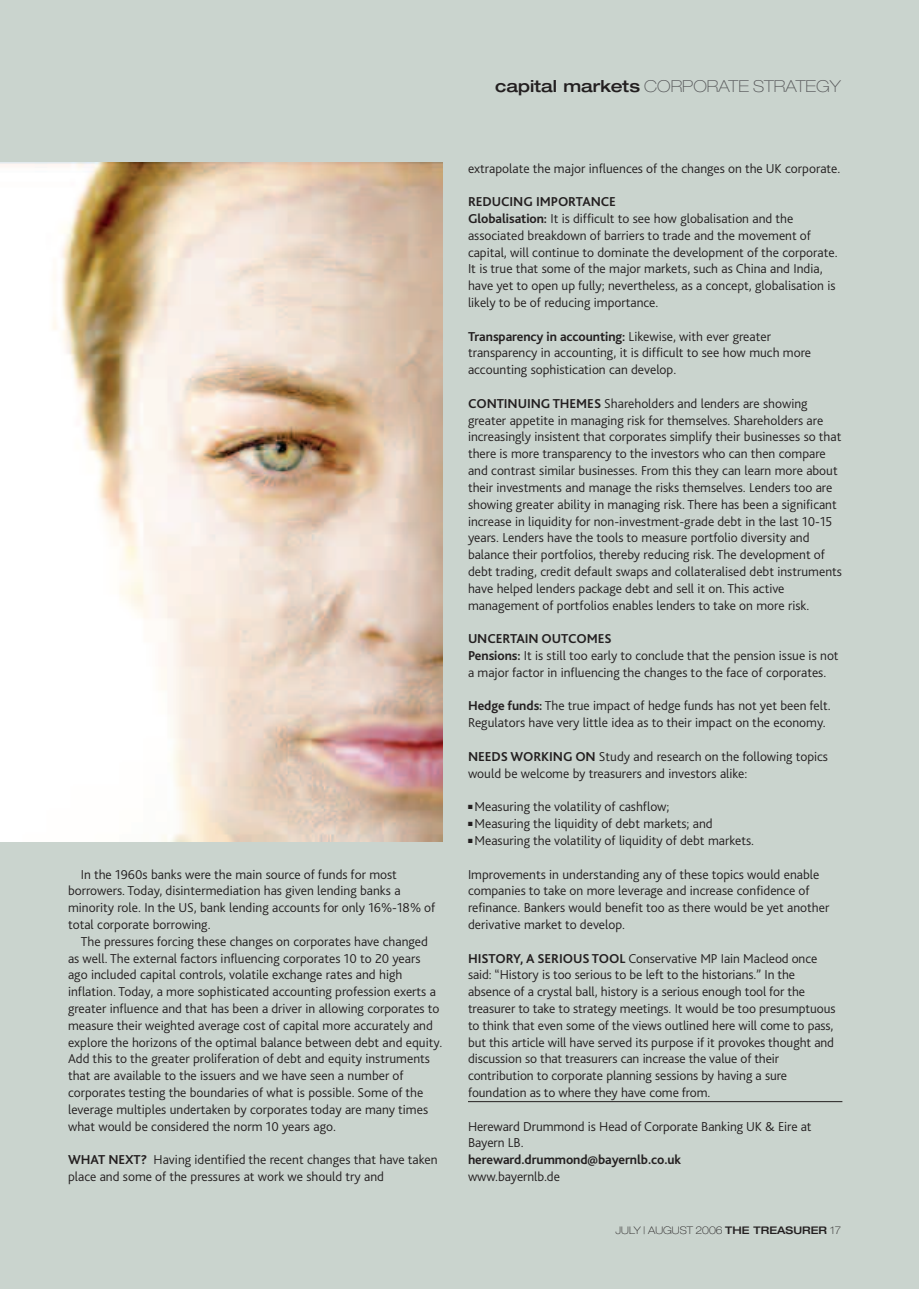
<style>
.page{position:relative;width:919px;height:1289px;background:#fff}
.page>*{position:absolute;margin:0;border:0;box-sizing:border-box;transform-origin:0 0}
.t1{font:100 expanded 16.5px "Helvetica Neue";color:#57585a}
.t2{font:300 13.5px/16.8px "Bliss 2";color:#231f20}
.t3{font:700 13.5px "Bliss 2";letter-spacing:-.005em;color:#231f20}
.t4{font:100 expanded 10.5px "Helvetica Neue";color:#231f20}
.s1{font-weight:500;color:#231f20}
.s2{font-weight:700}
.s3{font-weight:500}
</style>
<div class="page">
<div style="left:0;top:0;width:918px;height:1288px;background:#cad4ce"></div>
<hr style="left:468px;top:1101px;width:374px;height:1px;background:#231f20">
<img style="left:0;top:163px;width:442px;height:678px">
<p class="t1" style="left:495px;top:80px;width:347px"><span class="s1">capital markets</span> CORPORATE STRATEGY</p>
<p class="t2" style="left:68px;top:866px;width:369px;text-indent:13px">In the 1960s banks were the main source of funds for most borrowers. Today, disintermediation has given lending banks a minority role. In the US, bank lending accounts for only 16%-18% of total corporate borrowing.</p>
<p class="t2" style="left:68px;top:934px;width:376px;text-indent:13px">The pressures forcing these changes on corporates have changed as well. The external factors influencing corporates 10 to 20 years ago included capital controls, volatile exchange rates and high inflation. Today, a more sophisticated accounting profession exerts a greater influence and that has been a driver in allowing corporates to measure their weighted average cost of capital more accurately and explore the horizons of the optimal balance between debt and equity.<br>Add this to the greater proliferation of debt and equity instruments that are available to the issuers and we have seen a number of corporates testing the boundaries of what is possible. Some of the leverage multiples undertaken by corporates today are many times what would be considered the norm 10 years ago.</p>
<p class="t2" style="left:68px;top:1152px;width:371px"><span class="s2">WHAT NEXT?</span> Having identified the recent changes that have taken place and some of the pressures at work we should try and</p>
<p class="t2" style="left:468px;top:161px;width:374px">extrapolate the major influences of the changes on the UK corporate.</p>
<p class="t2" style="left:468px;top:194px;width:371px"><span class="s2">REDUCING IMPORTANCE<br>Globalisation:</span> It is difficult to see how globalisation and the associated breakdown of barriers to trade and the movement of capital, will continue to dominate the development of the corporate.<br>It is true that some of the major markets, such as China and India, have yet to open up fully; nevertheless, as a concept, globalisation is likely to be of reducing importance.</p>
<p class="t2" style="left:468px;top:329px;width:344px"><span class="s2">Transparency in accounting:</span> Likewise, with ever greater transparency in accounting, it is difficult to see how much more accounting sophistication can develop.</p>
<p class="t2" style="left:468px;top:396px;width:375px"><span class="s2">CONTINUING THEMES</span> Shareholders and lenders are showing greater appetite in managing risk for themselves. Shareholders are increasingly insistent that corporates simplify their businesses so that there is more transparency to the investors who can then compare and contrast similar businesses. From this they can learn more about their investments and manage the risks themselves. Lenders too are showing greater ability in managing risk. There has been a significant increase in liquidity for non-investment-grade debt in the last 10-15 years. Lenders have the tools to measure portfolio diversity and balance their portfolios, thereby reducing risk. The development of debt trading, credit default swaps and collateralised debt instruments have helped lenders package debt and sell it on. This active management of portfolios enables lenders to take on more risk.</p>
<p class="t2" style="left:468px;top:631px;width:372px"><span class="s2">UNCERTAIN OUTCOMES<br>Pensions:</span> It is still too early to conclude that the pension issue is not a major factor in influencing the changes to the face of corporates.</p>
<p class="t2" style="left:468px;top:698px;width:364px"><span class="s2">Hedge funds:</span> The true impact of hedge funds has not yet been felt.<br>Regulators have very little idea as to their impact on the economy.</p>
<p class="t2" style="left:468px;top:749px;width:361px"><span class="s2">NEEDS WORKING ON</span> Study and research on the following topics would be welcome by treasurers and investors alike:</p>
<p class="t2" style="left:468px;top:799px;width:203px">■ Measuring the volatility of cashflow;</p>
<p class="t2" style="left:468px;top:816px;width:246px">■ Measuring the liquidity of debt markets; and</p>
<p class="t2" style="left:468px;top:833px;width:287px">■ Measuring the volatility of liquidity of debt markets.</p>
<p class="t2" style="left:468px;top:866px;width:363px">Improvements in understanding any of these topics would enable companies to take on more leverage and increase confidence of refinance. Bankers would benefit too as there would be yet another derivative market to develop.</p>
<p class="t2" style="left:468px;top:950px;width:369px"><span class="s2">HISTORY, A SERIOUS TOOL</span> Conservative MP Iain Macleod once said: “History is too serious to be left to the historians.” In the absence of a crystal ball, history is a serious enough tool for the treasurer to take to strategy meetings. It would be too presumptuous to think that even some of the views outlined here will come to pass, but this article will have served its purpose if it provokes thought and discussion so that treasurers can increase the value of their contribution to corporate planning sessions by having a sure foundation as to where they have come from.</p>
<p class="t2" style="left:468px;top:1118px;width:345px">Hereward Drummond is Head of Corporate Banking UK &amp; Eire at<br>Bayern LB.</p>
<p class="t3" style="left:468px;top:1154px;width:215px">hereward.drummond@bayernlb.co.uk</p>
<p class="t2" style="left:468px;top:1169px;width:93px">www.bayernlb.de</p>
<p class="t4" style="left:615px;top:1226px;width:227px">JULY | AUGUST 2006 <span class="s3">THE TREASURER</span> 17</p>
</div>
